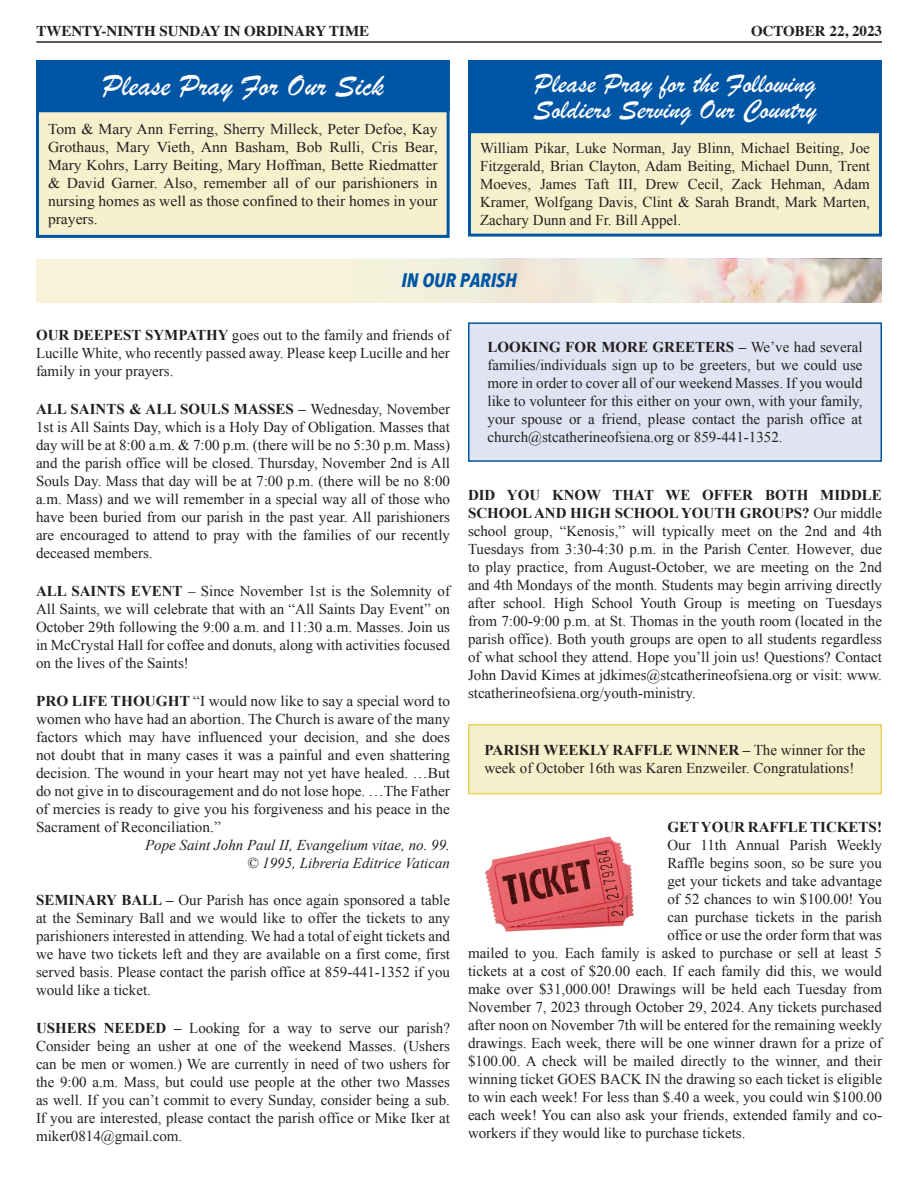
<style>
.page{position:relative;width:918px;height:1188px;background:#fff}
.page>*{position:absolute;margin:0;border:0;box-sizing:border-box;transform-origin:0 0}
.t1{font:31.5px "Brush Script";color:#fff}
.t2{font:28.5px "Brush Script";color:#fff}
.Siena_HEADERS{font:italic 700 19.5px "Avenir Next Condensed";color:#0155a5}
.t3{font:15px/18px "Times New Roman";color:#231f20;text-align:justify}
.t4{font:15px/18px "Times New Roman";color:#231f20;text-align:justify;scale:1.04 1}
.t5{font:italic 15px "Times New Roman";color:#231f20}
.t6{font:700 15px "Times";color:#231f20}
.t7{font:700 15px "Times New Roman";color:#231f20}
.s1{font-weight:700}
</style>
<div class="page">
<hr style="left:36px;top:41px;width:846px;height:2px;background:#231f20">
<div style="left:38px;top:111px;width:410px;height:125px;background:#f6f0cc"></div>
<div style="left:36px;top:109px;width:414px;height:129px;border:3px solid #0155a5"></div>
<div style="left:36px;top:60px;width:414px;height:51px;background:#0155a5"></div>
<svg style="left:36px;top:259px;width:846px;height:43px;background:#efe9d6"></svg>
<div style="left:470px;top:132px;width:410px;height:103px;background:#f6f0cc"></div>
<div style="left:468px;top:130px;width:414px;height:107px;border:3px solid #0155a5"></div>
<div style="left:468px;top:60px;width:414px;height:73px;background:#0155a5"></div>
<div style="left:469px;top:323px;width:412px;height:138px;background:#e0e4f2"></div>
<div style="left:468px;top:322px;width:414px;height:140px;border:2px solid #0155a5"></div>
<div style="left:469px;top:725px;width:412px;height:69px;background:#f6f0cc"></div>
<div style="left:468px;top:724px;width:414px;height:70px;border:2px solid #e6d35c"></div>
<img style="left:485px;top:836px;width:149px;height:96px">
<p class="t6" style="left:36px;top:17px;width:334px">TWENTY-NINTH SUNDAY IN ORDINARY TIME</p>
<p class="t6" style="left:751px;top:17px;width:133px">OCTOBER 22, 2023</p>
<p class="t1" style="left:102px;top:64px;width:283px">Please Pray For Our Sick</p>
<p class="t4" style="left:48px;top:120px;width:376px">Tom &amp; Mary Ann Ferring, Sherry Milleck, Peter Defoe, Kay Grothaus, Mary Vieth, Ann Basham, Bob Rulli, Cris Bear, Mary Kohrs, Larry Beiting, Mary Hoffman, Bette Riedmatter &amp; David Garner. Also, remember all of our parishioners in nursing homes as well as those confined to their homes in your prayers.</p>
<p class="t2" style="left:534px;top:65px;width:283px">Please Pray for the Following</p>
<p class="t2" style="left:533px;top:90px;width:285px">Soldiers Serving Our Country</p>
<p class="t3" style="left:480px;top:138px;width:392px">William Pikar, Luke Norman, Jay Blinn, Michael Beiting, Joe Fitzgerald, Brian Clayton, Adam Beiting, Michael Dunn, Trent Moeves, James Taft III, Drew Cecil, Zack Hehman, Adam Kramer, Wolfgang Davis, Clint &amp; Sarah Brandt, Mark Marten, Zachary Dunn and Fr. Bill Appel.</p>
<p class="Siena_HEADERS" style="left:401px;top:269px;width:117px">IN OUR PARISH</p>
<p class="t3" style="left:36px;top:326px;width:416px"><span class="s1">OUR DEEPEST SYMPATHY</span> goes out to the family and friends of Lucille White, who recently passed away. Please keep Lucille and her family in your prayers.</p>
<p class="t3" style="left:36px;top:400px;width:416px"><span class="s1">ALL SAINTS &amp; ALL SOULS MASSES –</span> Wednesday, November 1st is All Saints Day, which is a Holy Day of Obligation. Masses that day will be at 8:00 a.m. &amp; 7:00 p.m. (there will be no 5:30 p.m. Mass) and the parish office will be closed. Thursday, November 2nd is All Souls Day. Mass that day will be at 7:00 p.m. (there will be no 8:00 a.m. Mass) and we will remember in a special way all of those who have been buried from our parish in the past year. All parishioners are encouraged to attend to pray with the families of our recently deceased members.</p>
<p class="t3" style="left:36px;top:582px;width:416px"><span class="s1">ALL SAINTS EVENT</span> – Since November 1st is the Solemnity of All Saints, we will celebrate that with an “All Saints Day Event” on October 29th following the 9:00 a.m. and 11:30 a.m. Masses. Join us in McCrystal Hall for coffee and donuts, along with activities focused on the lives of the Saints!</p>
<p class="t3" style="left:36px;top:691px;width:416px"><span class="s1">PRO LIFE THOUGHT</span> “I would now like to say a special word to women who have had an abortion. The Church is aware of the many factors which may have influenced your decision, and she does not doubt that in many cases it was a painful and even shattering decision. The wound in your heart may not yet have healed. …But do not give in to discouragement and do not lose hope. …The Father of mercies is ready to give you his forgiveness and his peace in the Sacrament of Reconciliation.”</p>
<p class="t5" style="left:145px;top:834px;width:306px">Pope Saint John Paul II, Evangelium vitae, no. 99.</p>
<p class="t5" style="left:247px;top:852px;width:204px">© 1995, Libreria Editrice Vatican</p>
<p class="t3" style="left:36px;top:891px;width:416px"><span class="s1">SEMINARY BALL –</span> Our Parish has once again sponsored a table at the Seminary Ball and we would like to offer the tickets to any parishioners interested in attending. We had a total of eight tickets and we have two tickets left and they are available on a first come, first served basis. Please contact the parish office at 859-441-1352 if you would like a ticket.</p>
<p class="t3" style="left:36px;top:1019px;width:416px"><span class="s1">USHERS NEEDED –</span> Looking for a way to serve our parish?<br>Consider being an usher at one of the weekend Masses. (Ushers can be men or women.) We are currently in need of two ushers for the 9:00 a.m. Mass, but could use people at the other two Masses as well. If you can’t commit to every Sunday, consider being a sub.<br>If you are interested, please contact the parish office or Mike Iker at miker0814@gmail.com.</p>
<p class="t3" style="left:488px;top:338px;width:377px"><span class="s1">LOOKING FOR MORE GREETERS –</span> We’ve had several families/individuals sign up to be greeters, but we could use more in order to cover all of our weekend Masses. If you would like to volunteer for this either on your own, with your family, your spouse or a friend, please contact the parish office at church@stcatherineofsiena.org or 859-441-1352.</p>
<p class="t3" style="left:468px;top:485px;width:416px"><span class="s1">DID YOU KNOW THAT WE OFFER BOTH MIDDLE SCHOOL AND HIGH SCHOOL YOUTH GROUPS?</span> Our middle school group, “Kenosis,” will typically meet on the 2nd and 4th Tuesdays from 3:30-4:30 p.m. in the Parish Center. However, due to play practice, from August-October, we are meeting on the 2nd and 4th Mondays of the month. Students may begin arriving directly after school. High School Youth Group is meeting on Tuesdays from 7:00-9:00 p.m. at St. Thomas in the youth room (located in the parish office). Both youth groups are open to all students regardless of what school they attend. Hope you’ll join us! Questions? Contact John David Kimes at jdkimes@stcatherineofsiena.org or visit: www. stcatherineofsiena.org/youth-ministry.</p>
<p class="t3" style="left:484px;top:741px;width:383px"><span class="s1">PARISH WEEKLY RAFFLE WINNER –</span> The winner for the week of October 16th was Karen Enzweiler. Congratulations!</p>
<p class="t7" style="left:667px;top:817px;width:216px">GET YOUR RAFFLE TICKETS!</p>
<p class="t3" style="left:667px;top:836px;width:216px">Our 11th Annual Parish Weekly</p>
<p class="t3" style="left:667px;top:854px;width:216px">Raffle begins soon, so be sure you</p>
<p class="t3" style="left:667px;top:872px;width:216px">get your tickets and take advantage</p>
<p class="t3" style="left:667px;top:890px;width:216px">of 52 chances to win $100.00! You</p>
<p class="t3" style="left:667px;top:908px;width:216px">can purchase tickets in the parish</p>
<p class="t3" style="left:667px;top:926px;width:216px">office or use the order form that was</p>
<p class="t3" style="left:468px;top:944px;width:415px">mailed to you. Each family is asked to purchase or sell at least 5</p>
<p class="t3" style="left:468px;top:962px;width:415px">tickets at a cost of $20.00 each. If each family did this, we would</p>
<p class="t3" style="left:468px;top:980px;width:416px">make over $31,000.00! Drawings will be held each Tuesday from</p>
<p class="t3" style="left:468px;top:998px;width:416px">November 7, 2023 through October 29, 2024. Any tickets purchased</p>
<p class="t3" style="left:468px;top:1016px;width:416px">after noon on November 7th will be entered for the remaining weekly</p>
<p class="t3" style="left:468px;top:1034px;width:416px">drawings. Each week, there will be one winner drawn for a prize of</p>
<p class="t3" style="left:468px;top:1052px;width:416px">$100.00. A check will be mailed directly to the winner, and their</p>
<p class="t3" style="left:468px;top:1070px;width:416px">winning ticket GOES BACK IN the drawing so each ticket is eligible</p>
<p class="t3" style="left:468px;top:1088px;width:415px">to win each week! For less than $.40 a week, you could win $100.00</p>
<p class="t3" style="left:468px;top:1106px;width:416px">each week! You can also ask your friends, extended family and co-</p>
<p class="t3" style="left:468px;top:1124px;width:279px">workers if they would like to purchase tickets.</p>
</div>
